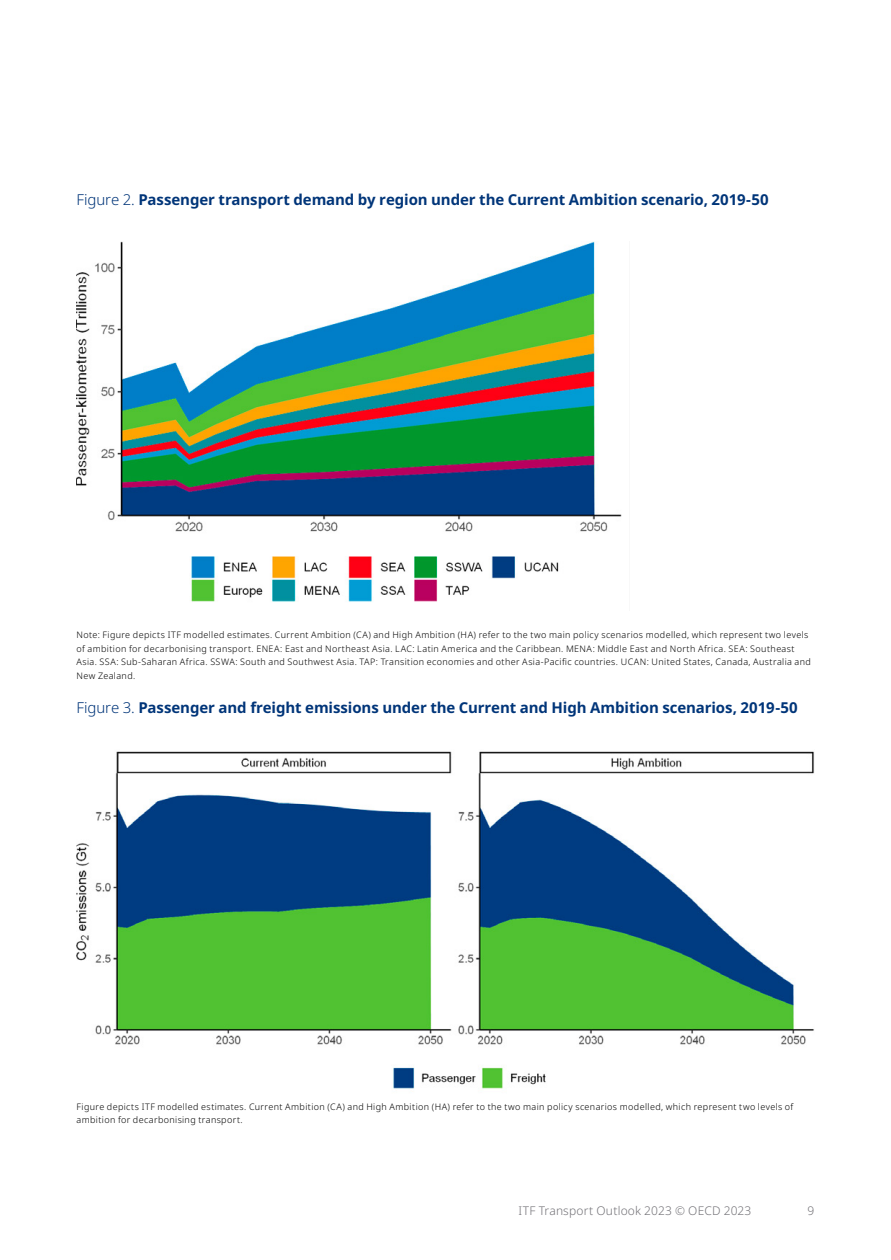
<style>
.page{position:relative;width:891px;height:1260px;background:#fff}
.page>*{position:absolute;margin:0;border:0;box-sizing:border-box;transform-origin:0 0}
.Figure_-_Title{font:700 15px "Noto Sans";letter-spacing:-.005em;color:#003579}
.t1{font:300 12px "Noto Sans";letter-spacing:.015em;color:#727176}
.Small_-_Left_-_Pos{font:300 9px/13.5px "Noto Sans";letter-spacing:.045em;color:#000}
.s1{font-weight:300}
</style>
<div class="page">
<img style="left:76px;top:241px;width:546px;height:361px">
<img style="left:76px;top:751px;width:738px;height:338px">
<p class="Figure_-_Title" style="left:76px;top:189px;width:694px"><span class="s1">Figure 2.</span> Passenger transport demand by region under the Current Ambition scenario, 2019-50</p>
<p class="Small_-_Left_-_Pos" style="left:76px;top:629px;width:736px">Note: Figure depicts ITF modelled estimates. Current Ambition (CA) and High Ambition (HA) refer to the two main policy scenarios modelled, which represent two levels of ambition for decarbonising transport. ENEA: East and Northeast Asia. LAC: Latin America and the Caribbean. MENA: Middle East and North Africa. SEA: Southeast Asia. SSA: Sub-Saharan Africa. SSWA: South and Southwest Asia. TAP: Transition economies and other Asia-Pacific countries. UCAN: United States, Canada, Australia and New Zealand.</p>
<p class="Figure_-_Title" style="left:76px;top:697px;width:723px"><span class="s1">Figure 3.</span> Passenger and freight emissions under the Current and High Ambition scenarios, 2019-50</p>
<p class="Small_-_Left_-_Pos" style="left:76px;top:1100px;width:718px">Figure depicts ITF modelled estimates. Current Ambition (CA) and High Ambition (HA) refer to the two main policy scenarios modelled, which represent two levels of ambition for decarbonising transport.</p>
<h2 class="t1" style="left:518px;top:1202px;width:235px">ITF Transport Outlook 2023 © OECD 2023</h2>
<h2 class="t1" style="left:808px;top:1202px;width:8px">9</h2>
</div>
